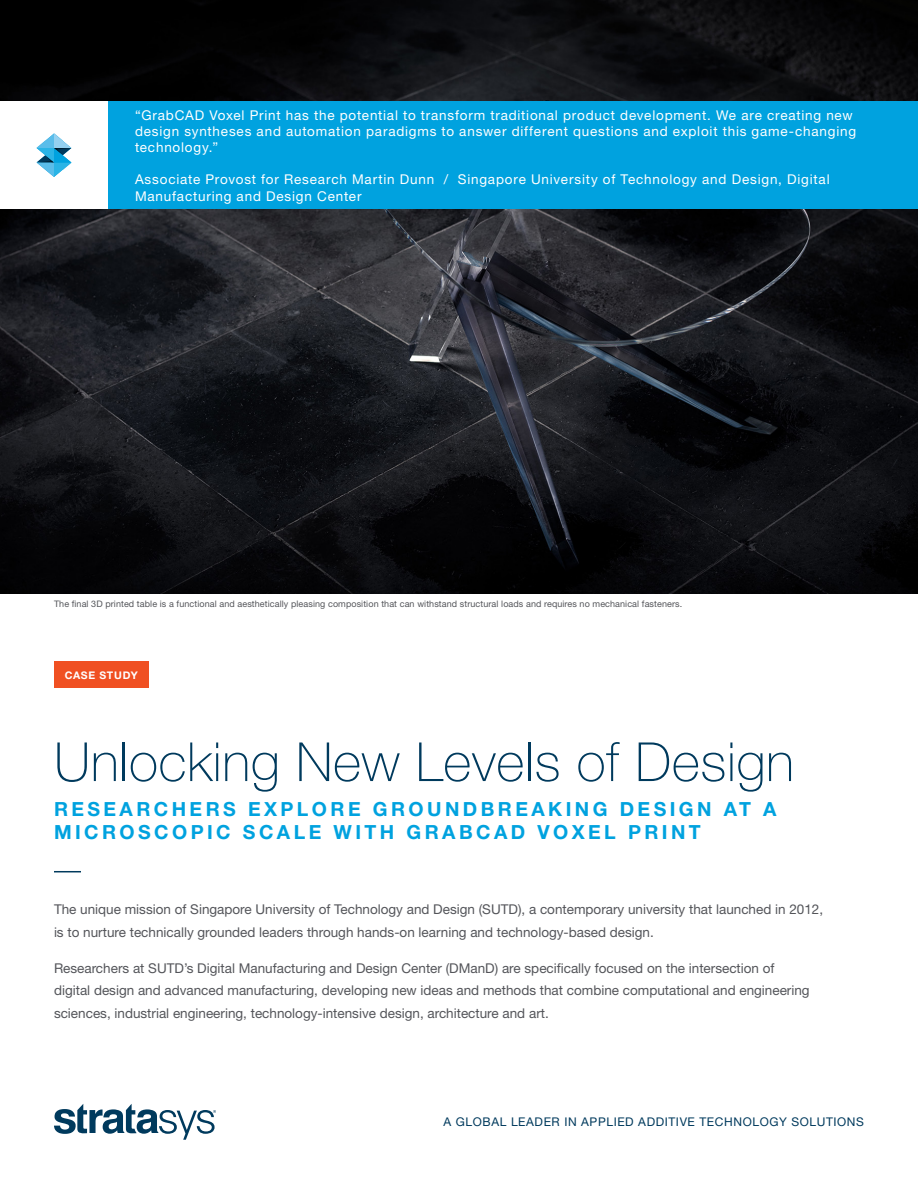
<style>
.page{position:relative;width:918px;height:1188px;background:#fff}
.page>*{position:absolute;margin:0;border:0;box-sizing:border-box;transform-origin:0 0}
.CONT_-_Headline{font:100 54px "Helvetica Neue LT Std";letter-spacing:.01em;color:#003a5d}
.CONT_-_Subhead{font:700 19.5px/23.4px "Helvetica Neue LT Std";letter-spacing:.175em;color:#00a2df}
.CONT_-_Main_Para_Bod{font:13.5px/22.5px "Helvetica Neue LT Std";color:#54555a}
.DOC_-_Quote_Attribut{font:13.5px/16.2px "Helvetica Neue LT Std";letter-spacing:.06em;color:#fff}
.t1{font:12px "Helvetica Neue LT Std";letter-spacing:.05em;color:#003a5d}
.t2{font:700 10.5px "Helvetica Neue LT Std";letter-spacing:.07em;color:#fff}
.CONT_-_Image_Caption{font:9px "Helvetica Neue LT Std";letter-spacing:.01em;color:#54555a}
</style>
<div class="page">
<svg style="left:54px;top:1104px;width:162px;height:36px"></svg>
<div style="left:54px;top:662px;width:94px;height:26px;background:#f05022"></div>
<img style="left:0;top:0;width:918px;height:594px">
<div style="left:108px;top:101px;width:810px;height:108px;background:#00a2df"></div>
<div style="left:0;top:101px;width:108px;height:108px;background:#fff"></div>
<svg style="left:37px;top:134px;width:34px;height:43px"></svg>
<svg style="left:54px;top:871px;width:27px;height:1px"></svg>
<p class="DOC_-_Quote_Attribut" style="left:135px;top:106px;width:723px">“GrabCAD Voxel Print has the potential to transform traditional product development. We are creating new design syntheses and automation paradigms to answer different questions and exploit this game-changing technology.”</p>
<p class="DOC_-_Quote_Attribut" style="left:135px;top:171px;width:696px">Associate Provost for Research Martin Dunn / Singapore University of Technology and Design, Digital<br>Manufacturing and Design Center</p>
<p class="CONT_-_Image_Caption" style="left:54px;top:599px;width:630px">The final 3D printed table is a functional and aesthetically pleasing composition that can withstand structural loads and requires no mechanical fasteners.</p>
<p class="t2" style="left:65px;top:669px;width:75px">CASE STUDY</p>
<p class="CONT_-_Headline" style="left:54px;top:731px;width:742px">Unlocking New Levels of Design</p>
<p class="CONT_-_Subhead" style="left:54px;top:796px;width:724px">RESEARCHERS EXPLORE GROUNDBREAKING DESIGN AT A<br>MICROSCOPIC SCALE WITH GRABCAD VOXEL PRINT</p>
<p class="CONT_-_Main_Para_Bod" style="left:54px;top:898px;width:771px">The unique mission of Singapore University of Technology and Design (SUTD), a contemporary university that launched in 2012, is to nurture technically grounded leaders through hands-on learning and technology-based design.</p>
<p class="CONT_-_Main_Para_Bod" style="left:54px;top:956px;width:757px">Researchers at SUTD’s Digital Manufacturing and Design Center (DManD) are specifically focused on the intersection of digital design and advanced manufacturing, developing new ideas and methods that combine computational and engineering sciences, industrial engineering, technology-intensive design, architecture and art.</p>
<p class="t1" style="left:444px;top:1115px;width:422px">A GLOBAL LEADER IN APPLIED ADDITIVE TECHNOLOGY SOLUTIONS</p>
</div>
